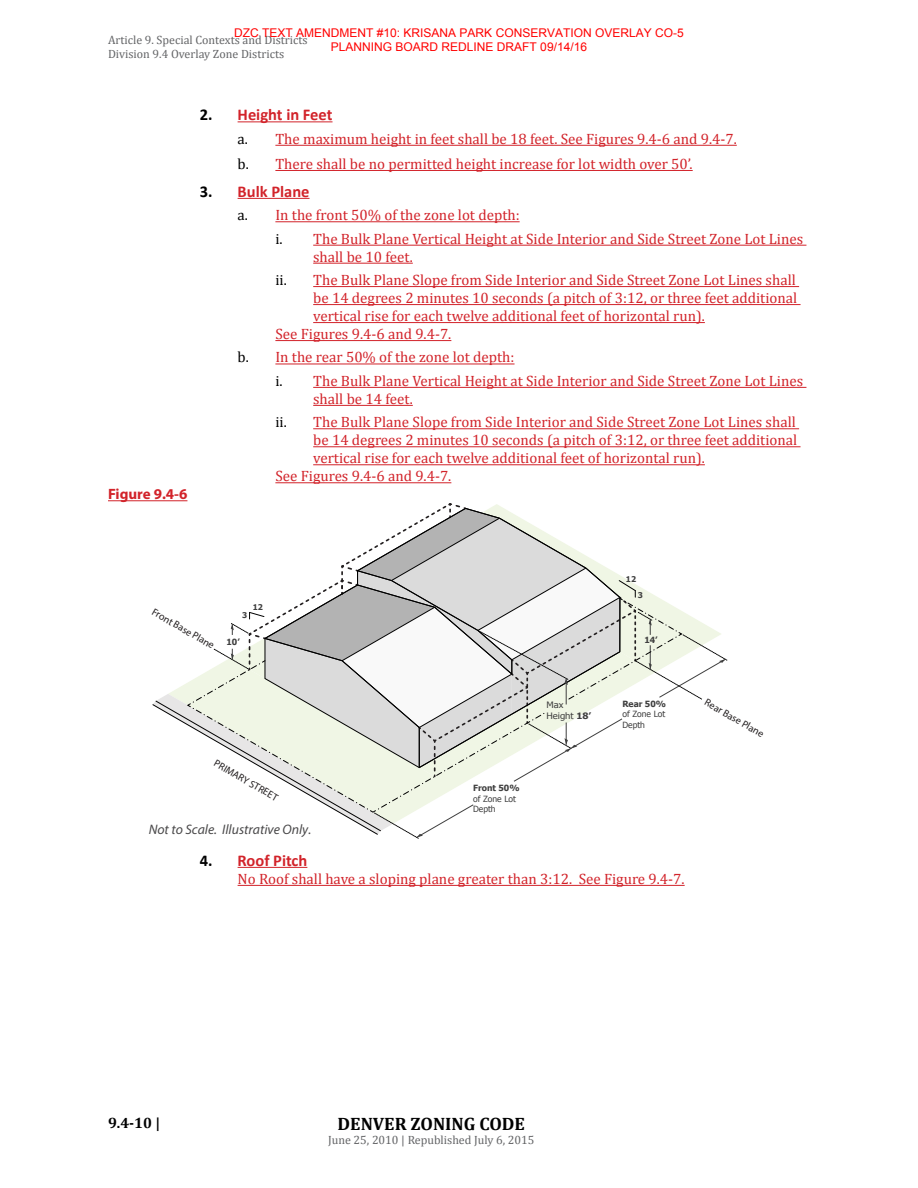
<style>
.page{position:relative;width:918px;height:1188px;background:#fff}
.page>*{position:absolute;margin:0;border:0;box-sizing:border-box;transform-origin:0 0}
.t1{font:700 18px "Cambria";color:#000}
.t2{font:700 16.5px "Calibri";color:#d2232a}
.body_3{font:15px/18px "Cambria";color:#d2232a}
.body_4{font:15px "Cambria";color:#d2232a}
.t3{font:700 15px "Myriad Pro";color:#d2232a}
.t4{font:700 15px "Cambria";color:#000}
.t5{font:italic 13.8px "Myriad Pro";color:#4a494a}
.t6{font:12px/14.4px "Cambria";color:#636466}
.t7{font:12px/14.4px "Arial";color:#f00;text-align:center}
.t8{font:italic 10.2px "Myriad";color:#231f20}
.t9{font:8.85px/10.6px "Tahoma";color:#3f3f3f;scale:1.08 1}
.t10{font:8.55px/10.2px "Tahoma";color:#3f3f3f}
.t11{font:700 8.55px "Tahoma";color:#3f3f3f}
.t12{font:700 7.95px "Tahoma";color:#3f3f3f}
.s1{color:#000}
.s2{font-weight:700}
</style>
<div class="page">
<hr style="left:238px;top:121px;width:95px;height:1px;background:#d2232a">
<hr style="left:275px;top:145px;width:462px;height:1px;background:#d2232a">
<hr style="left:275px;top:170px;width:418px;height:1px;background:#d2232a">
<hr style="left:238px;top:198px;width:72px;height:1px;background:#d2232a">
<hr style="left:275px;top:221px;width:245px;height:1px;background:#d2232a">
<hr style="left:313px;top:245px;width:493px;height:1px;background:#d2232a">
<hr style="left:313px;top:263px;width:100px;height:1px;background:#d2232a">
<hr style="left:313px;top:286px;width:486px;height:1px;background:#d2232a">
<hr style="left:313px;top:304px;width:488px;height:1px;background:#d2232a">
<hr style="left:313px;top:322px;width:392px;height:1px;background:#d2232a">
<hr style="left:275px;top:340px;width:176px;height:1px;background:#d2232a">
<hr style="left:275px;top:364px;width:240px;height:1px;background:#d2232a">
<hr style="left:313px;top:387px;width:493px;height:1px;background:#d2232a">
<hr style="left:313px;top:405px;width:100px;height:1px;background:#d2232a">
<hr style="left:313px;top:428px;width:486px;height:1px;background:#d2232a">
<hr style="left:313px;top:446px;width:488px;height:1px;background:#d2232a">
<hr style="left:313px;top:464px;width:392px;height:1px;background:#d2232a">
<hr style="left:275px;top:482px;width:176px;height:1px;background:#d2232a">
<hr style="left:108px;top:500px;width:79px;height:1px;background:#d2232a">
<hr style="left:238px;top:867px;width:69px;height:1px;background:#d2232a">
<hr style="left:238px;top:885px;width:447px;height:1px;background:#d2232a">
<svg style="left:152px;top:503px;width:574px;height:335px"></svg>
<p class="t7" style="left:234px;top:26px;width:451px">DZC TEXT AMENDMENT #10: KRISANA PARK CONSERVATION OVERLAY CO-5<br>PLANNING BOARD REDLINE DRAFT 09/14/16</p>
<p class="t6" style="left:108px;top:32px;width:201px">Article 9. Special Contexts and Districts<br>Division 9.4 Overlay Zone Districts</p>
<p class="t3" style="left:108px;top:484px;width:81px">Figure 9.4-6</p>
<p class="t2" style="left:200px;top:104px;width:134px"><span class="s1">2.</span> Height in Feet</p>
<p class="body_3" style="left:238px;top:130px;width:501px"><span class="s1">a.</span> The maximum height in feet shall be 18 feet. See Figures 9.4-6 and 9.4-7.</p>
<p class="body_3" style="left:238px;top:155px;width:457px"><span class="s1">b.</span> There shall be no permitted height increase for lot width over 50’.</p>
<p class="t2" style="left:200px;top:181px;width:111px"><span class="s1">3.</span> Bulk Plane</p>
<p class="body_3" style="left:238px;top:206px;width:284px"><span class="s1">a.</span> In the front 50% of the zone lot depth:</p>
<p class="body_3" style="left:313px;top:230px;width:491px;text-indent:-38px"><span class="s1">i.</span> The Bulk Plane Vertical Height at Side Interior and Side Street Zone Lot Lines shall be 10 feet.</p>
<p class="body_3" style="left:313px;top:271px;width:486px;text-align:justify;text-indent:-38px"><span class="s1">ii.</span> The Bulk Plane Slope from Side Interior and Side Street Zone Lot Lines shall be 14 degrees 2 minutes 10 seconds (a pitch of 3:12, or three feet additional vertical rise for each twelve additional feet of horizontal run).</p>
<p class="body_4" style="left:275px;top:325px;width:178px">See Figures 9.4-6 and 9.4-7.</p>
<p class="body_3" style="left:238px;top:348px;width:278px"><span class="s1">b.</span> In the rear 50% of the zone lot depth:</p>
<p class="body_3" style="left:313px;top:372px;width:491px;text-indent:-38px"><span class="s1">i.</span> The Bulk Plane Vertical Height at Side Interior and Side Street Zone Lot Lines shall be 14 feet.</p>
<p class="body_3" style="left:313px;top:413px;width:486px;text-align:justify;text-indent:-38px"><span class="s1">ii.</span> The Bulk Plane Slope from Side Interior and Side Street Zone Lot Lines shall be 14 degrees 2 minutes 10 seconds (a pitch of 3:12, or three feet additional vertical rise for each twelve additional feet of horizontal run).</p>
<p class="body_4" style="left:275px;top:467px;width:178px">See Figures 9.4-6 and 9.4-7.</p>
<p class="t12" style="left:626px;top:574px;width:12px">12</p>
<p class="t12" style="left:638px;top:590px;width:7px">3</p>
<p class="t8" style="left:156px;top:606px;width:72px;rotate:30deg">Front Base Plane</p>
<p class="t12" style="left:253px;top:602px;width:12px">12</p>
<p class="t12" style="left:242px;top:610px;width:7px">3</p>
<p class="t11" style="left:227px;top:636px;width:15px">10’</p>
<p class="t8" style="left:218px;top:757px;width:73px;rotate:30deg">PRIMARY STREET</p>
<p class="t5" style="left:149px;top:821px;width:164px">Not to Scale. Illustrative Only.</p>
<p class="t10" style="left:473px;top:783px;width:48px"><span class="s2">Front 50% </span>of Zone Lot<br>Depth</p>
<p class="t9" style="left:546px;top:700px;width:43px">Max<br>Height <span class="s2">18’</span></p>
<p class="t11" style="left:644px;top:634px;width:15px">14’</p>
<p class="t10" style="left:622px;top:699px;width:45px;text-align:justify"><span class="s2">Rear 50% </span>of Zone Lot Depth</p>
<p class="t2" style="left:200px;top:850px;width:109px"><span class="s1">4.</span> Roof Pitch</p>
<p class="body_3" style="left:238px;top:870px;width:449px">No Roof shall have a sloping plane greater than 3:12. See Figure 9.4-7.</p>
<p class="t8" style="left:709px;top:696px;width:68px;rotate:30deg">Rear Base Plane</p>
<p class="t4" style="left:108px;top:1113px;width:54px">9.4-10 |</p>
<p class="t1" style="left:338px;top:1111px;width:189px">DENVER ZONING CODE</p>
<p class="t6" style="left:328px;top:1133px;width:208px">June 25, 2010 | Republished July 6, 2015</p>
</div>
